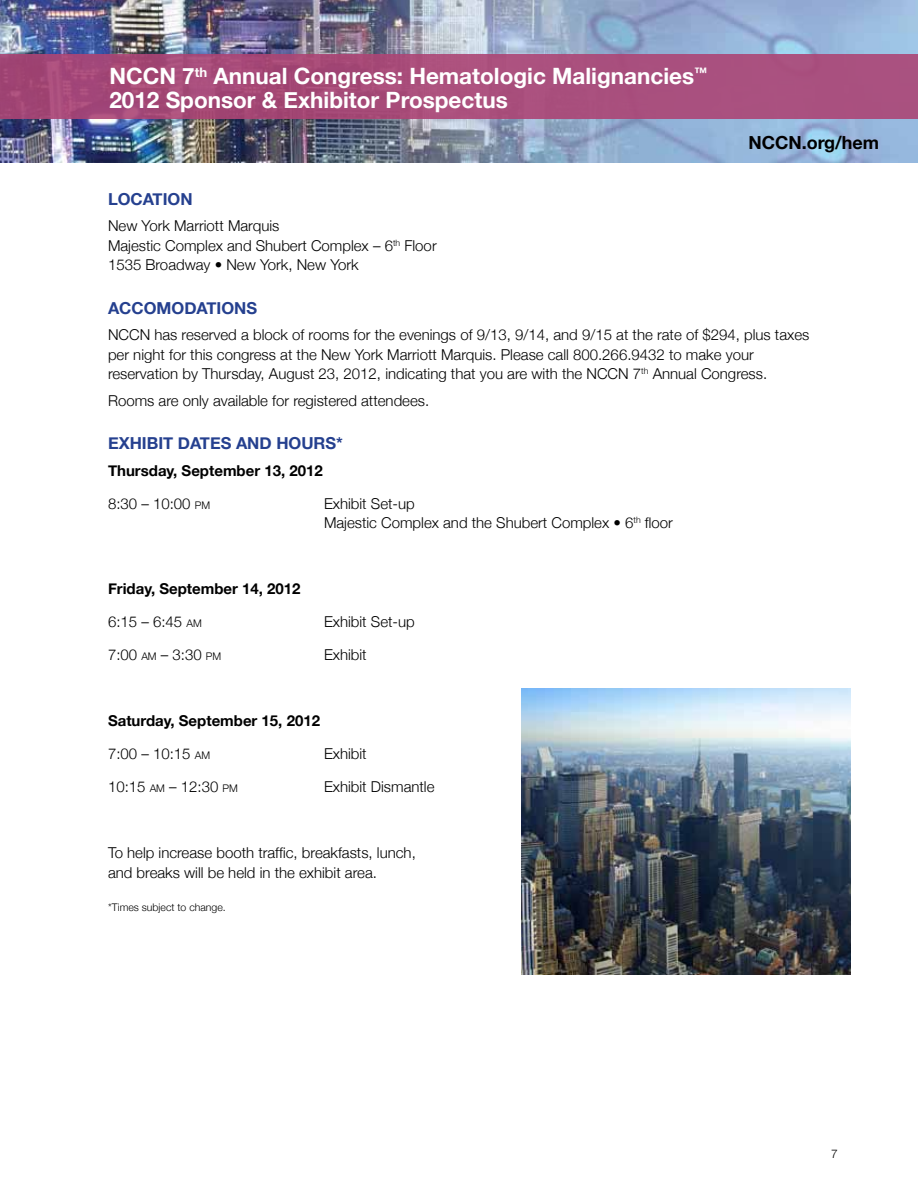
<style>
.page{position:relative;width:918px;height:1188px;background:#fff}
.page>*{position:absolute;margin:0;border:0;box-sizing:border-box;transform-origin:0 0}
.t1{font:700 22.5px/24px "Helvetica Neue";color:#fff}
.t2{font:700 18px "Helvetica Neue";color:#000}
.t3{font:700 16.5px "Helvetica Neue";color:#25408f}
.t4{font:300 15px/19.5px "Helvetica Neue";color:#000}
.t5{font:700 15px "Helvetica Neue";color:#000}
.t6{font:300 12px "Helvetica Neue";color:#000}
.t7{font:300 10.5px "Helvetica Neue";color:#000}
.s1{font-size:10.5px}
</style>
<div class="page">
<img style="left:0;top:0;width:918px;height:163px">
<div style="left:1px;top:55px;width:917px;height:64px;background:#a94f7d"></div>
<img style="left:522px;top:688px;width:328px;height:287px">
<h1 class="t1" style="left:109px;top:64px;width:599px">NCCN 7<sup>th</sup> Annual Congress: Hematologic Malignancies<sup>™<br></sup>2012 Sponsor &amp; Exhibitor Prospectus</h1>
<p class="t2" style="left:748px;top:132px;width:132px">NCCN.org/hem</p>
<p class="t3" style="left:108px;top:189px;width:86px">Location</p>
<p class="t4" style="left:108px;top:216px;width:330px">New York Marriott Marquis<br>Majestic Complex and Shubert Complex – 6<sup>th</sup> Floor<br>1535 Broadway • New York, New York</p>
<p class="t3" style="left:108px;top:298px;width:149px">Accomodations</p>
<p class="t4" style="left:108px;top:325px;width:703px">NCCN has reserved a block of rooms for the evenings of 9/13, 9/14, and 9/15 at the rate of $294, plus taxes per night for this congress at the New York Marriott Marquis. Please call 800.266.9432 to make your reservation by Thursday, August 23, 2012, indicating that you are with the NCCN 7<sup>th</sup> Annual Congress.</p>
<p class="t4" style="left:108px;top:390px;width:323px">Rooms are only available for registered attendees.</p>
<p class="t3" style="left:108px;top:433px;width:236px">Exhibit Dates and Hours*</p>
<p class="t5" style="left:108px;top:461px;width:216px">Thursday, September 13, 2012</p>
<p class="t4" style="left:108px;top:493px;width:104px">8:30 – 10:00 <span class="s1">PM</span></p>
<p class="t4" style="left:324px;top:493px;width:351px">Exhibit Set-up<br>Majestic Complex and the Shubert Complex • 6<sup>th</sup> floor</p>
<p class="t5" style="left:108px;top:580px;width:194px">Friday, September 14, 2012</p>
<p class="t4" style="left:108px;top:612px;width:95px">6:15 – 6:45 <span class="s1">AM</span></p>
<p class="t4" style="left:324px;top:612px;width:92px">Exhibit Set-up</p>
<p class="t4" style="left:108px;top:645px;width:115px">7:00 <span class="s1">AM</span> – 3:30 <span class="s1">PM</span></p>
<p class="t4" style="left:324px;top:645px;width:44px">Exhibit</p>
<p class="t5" style="left:108px;top:712px;width:214px">Saturday, September 15, 2012</p>
<p class="t4" style="left:108px;top:744px;width:104px">7:00 – 10:15 <span class="s1">AM</span></p>
<p class="t4" style="left:324px;top:744px;width:44px">Exhibit</p>
<p class="t4" style="left:108px;top:777px;width:131px">10:15 <span class="s1">AM</span> – 12:30 <span class="s1">PM</span></p>
<p class="t4" style="left:324px;top:777px;width:112px">Exhibit Dismantle</p>
<p class="t4" style="left:108px;top:843px;width:309px">To help increase booth traffic, breakfasts, lunch, and breaks will be held in the exhibit area.</p>
<p class="t7" style="left:108px;top:901px;width:119px">*Times subject to change.</p>
<p class="t6" style="left:831px;top:1146px;width:8px">7</p>
</div>
